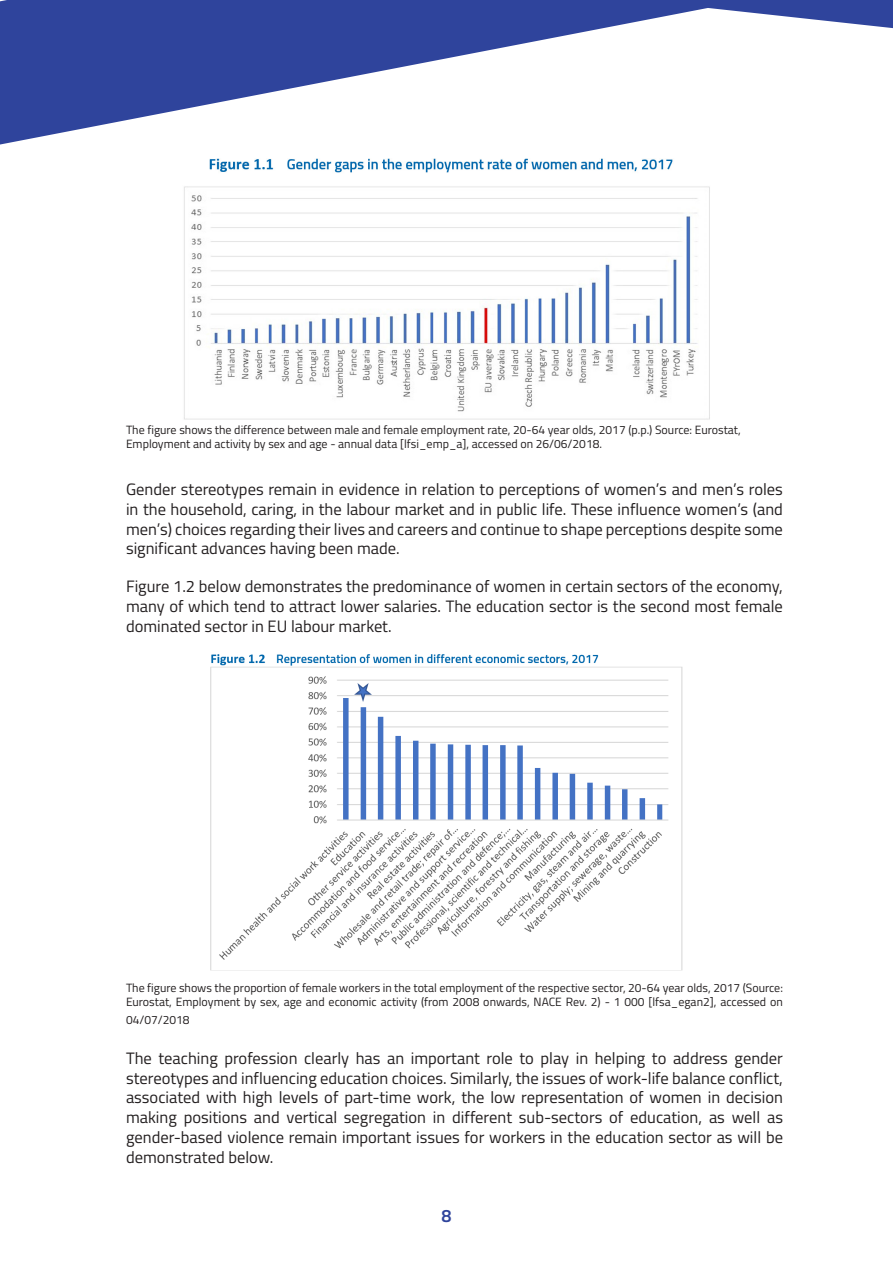
<style>
.page{position:relative;width:893px;height:1263px;background:#fff}
.page>*{position:absolute;margin:0;border:0;box-sizing:border-box;transform-origin:0 0}
.t1{font:600 18px "Titillium";color:#2f449c}
.Paragraph_Style_1{font:16.5px/19.8px "Titillium";color:#231f20;text-align:justify}
.Paragraph_Style_1-2{font:12px/14.4px "Titillium";color:#231f20}
.Foot{font:12px/14.4px "Titillium";color:#231f20}
</style>
<div class="page">
<svg style="left:0;top:0;width:893px;height:145px"></svg>
<img style="left:184px;top:158px;width:526px;height:262px">
<img style="left:210px;top:654px;width:473px;height:317px">
<p class="Foot" style="left:126px;top:422px;width:616px">The figure shows the difference between male and female employment rate, 20-64 year olds, 2017 (p.p.) Source: Eurostat,<br>Employment and activity by sex and age - annual data [lfsi_emp_a], accessed on 26/06/2018.</p>
<p class="Paragraph_Style_1" style="left:126px;top:478px;width:658px">Gender stereotypes remain in evidence in relation to perceptions of women’s and men’s roles in the household, caring, in the labour market and in public life. These influence women’s (and men’s) choices regarding their lives and careers and continue to shape perceptions despite some significant advances having been made.</p>
<p class="Paragraph_Style_1" style="left:126px;top:576px;width:658px">Figure 1.2 below demonstrates the predominance of women in certain sectors of the economy, many of which tend to attract lower salaries. The education sector is the second most female dominated sector in EU labour market.</p>
<p class="Paragraph_Style_1-2" style="left:126px;top:980px;width:658px">The figure shows the proportion of female workers in the total employment of the respective sector, 20-64 year olds, 2017 (Source:<br>Eurostat, Employment by sex, age and economic activity (from 2008 onwards, NACE Rev. 2) - 1 000 [lfsa_egan2], accessed on</p>
<p class="Paragraph_Style_1-2" style="left:126px;top:1012px;width:65px">04/07/2018</p>
<p class="Paragraph_Style_1" style="left:126px;top:1047px;width:658px">The teaching profession clearly has an important role to play in helping to address gender stereotypes and influencing education choices. Similarly, the issues of work-life balance conflict, associated with high levels of part-time work, the low representation of women in decision making positions and vertical segregation in different sub-sectors of education, as well as gender-based violence remain important issues for workers in the education sector as will be demonstrated below.</p>
<p class="t1" style="left:441px;top:1203px;width:12px">8</p>
</div>
